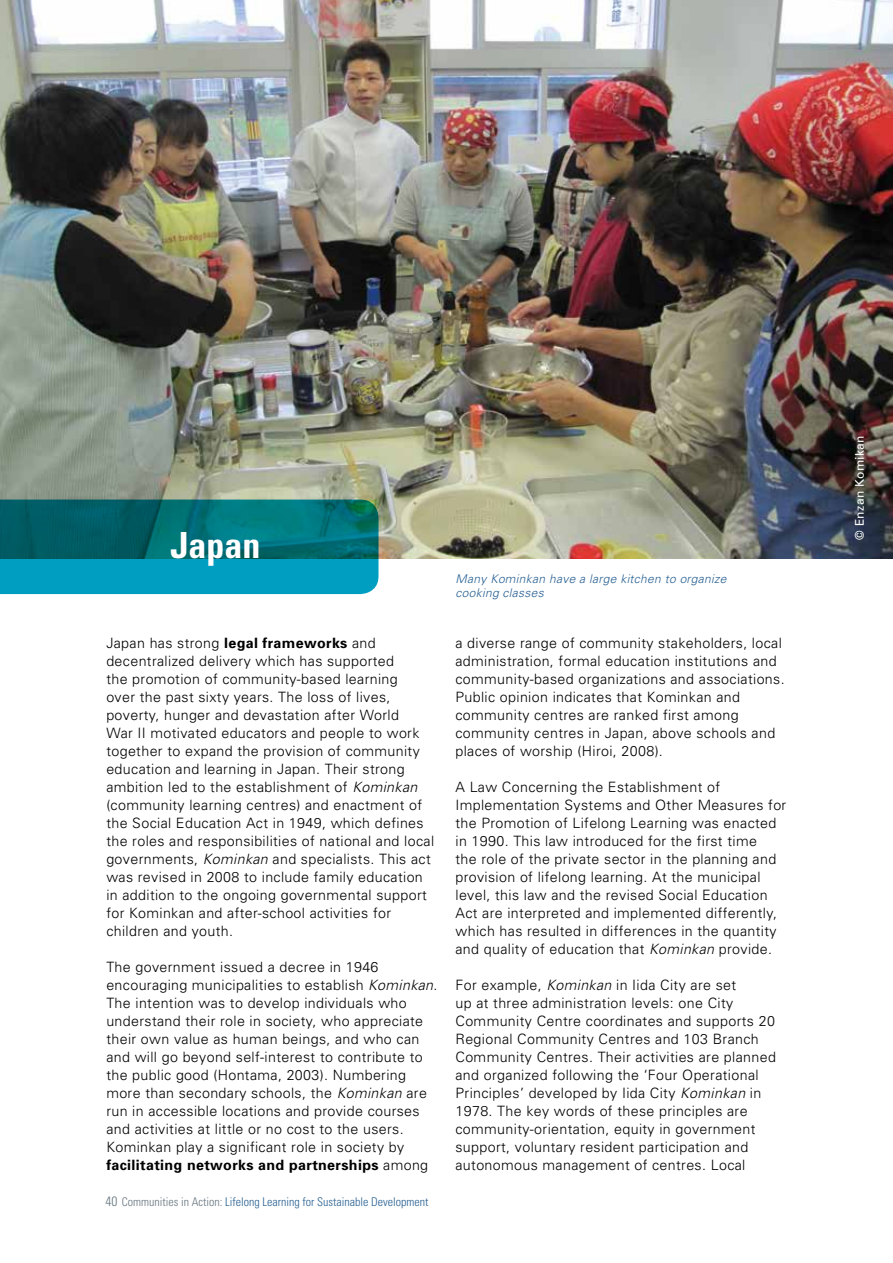
<style>
.page{position:relative;width:893px;height:1263px;background:#fff}
.page>*{position:absolute;margin:0;border:0;box-sizing:border-box;transform-origin:0 0}
.t1{font:700 condensed 36px "Univers";color:#fff}
.t2{font:300 14.25px/18px "Univers";letter-spacing:.025em;color:#000}
.t3{font:300 condensed 12px "Univers";color:#276092}
.t4{font:italic 300 12px/14.4px "Univers";letter-spacing:.025em;color:#276092}
.t5{font:12px "Univers";letter-spacing:.025em;color:#fff}
.s1{font-weight:700}
.s2{font-style:italic}
.s3{font-size:13.5px;color:#667680}
.s4{color:#667680}
</style>
<div class="page">
<img style="left:0;top:0;width:893px;height:558px">
<svg style="left:0;top:499px;width:378px;height:95px;background:#017d8d"></svg>
<p class="t1" style="left:170px;top:523px;width:91px">Japan</p>
<p class="t2" style="left:106px;top:634px;width:329px">Japan has strong <span class="s1">legal frameworks</span> and decentralized delivery which has supported<br>the promotion of community-based learning<br>over the past sixty years. The loss of lives, poverty, hunger and devastation after World<br>War II motivated educators and people to work together to expand the provision of community education and learning in Japan. Their strong ambition led to the establishment of <span class="s2">Kominkan </span>(community learning centres) and enactment of the Social Education Act in 1949, which defines the roles and responsibilities of national and local governments, <span class="s2">Kominkan</span> and specialists. This act was revised in 2008 to include family education in addition to the ongoing governmental support for Kominkan and after-school activities for children and youth.</p>
<p class="t2" style="left:106px;top:958px;width:333px">The government issued a decree in 1946 encouraging municipalities to establish <span class="s2">Kominkan</span>.<br>The intention was to develop individuals who understand their role in society, who appreciate their own value as human beings, and who can and will go beyond self-interest to contribute to the public good (Hontama, 2003). Numbering more than secondary schools, the <span class="s2">Kominkan</span> are run in accessible locations and provide courses and activities at little or no cost to the users.<br>Kominkan play a significant role in society by <span class="s1">facilitating networks and partnerships</span> among</p>
<p class="t3" style="left:105px;top:1195px;width:324px"><span class="s3">40</span> <span class="s4">Communities in Action:</span> Lifelong Learning for Sustainable Development</p>
<p class="t4" style="left:456px;top:571px;width:272px">Many Kominkan have a large kitchen to organize cooking classes</p>
<p class="t2" style="left:455px;top:633px;width:331px">a diverse range of community stakeholders, local administration, formal education institutions and community-based organizations and associations.<br>Public opinion indicates that Kominkan and community centres are ranked first among community centres in Japan, above schools and places of worship (Hiroi, 2008).</p>
<p class="t2" style="left:455px;top:777px;width:332px">A Law Concerning the Establishment of Implementation Systems and Other Measures for the Promotion of Lifelong Learning was enacted in 1990. This law introduced for the first time<br>the role of the private sector in the planning and provision of lifelong learning. At the municipal level, this law and the revised Social Education Act are interpreted and implemented differently, which has resulted in differences in the quantity and quality of education that <span class="s2">Kominkan</span> provide.</p>
<p class="t2" style="left:455px;top:975px;width:322px">For example, <span class="s2">Kominkan</span> in Iida City are set<br>up at three administration levels: one City Community Centre coordinates and supports 20<br>Regional Community Centres and 103 Branch Community Centres. Their activities are planned and organized following the ‘Four Operational Principles’ developed by Iida City <span class="s2">Kominkan</span> in 1978. The key words of these principles are community-orientation, equity in government support, voluntary resident participation and autonomous management of centres. Local</p>
<p class="t5" style="left:852px;top:540px;width:106px;rotate:-90deg">© Enzan Komikan</p>
</div>
